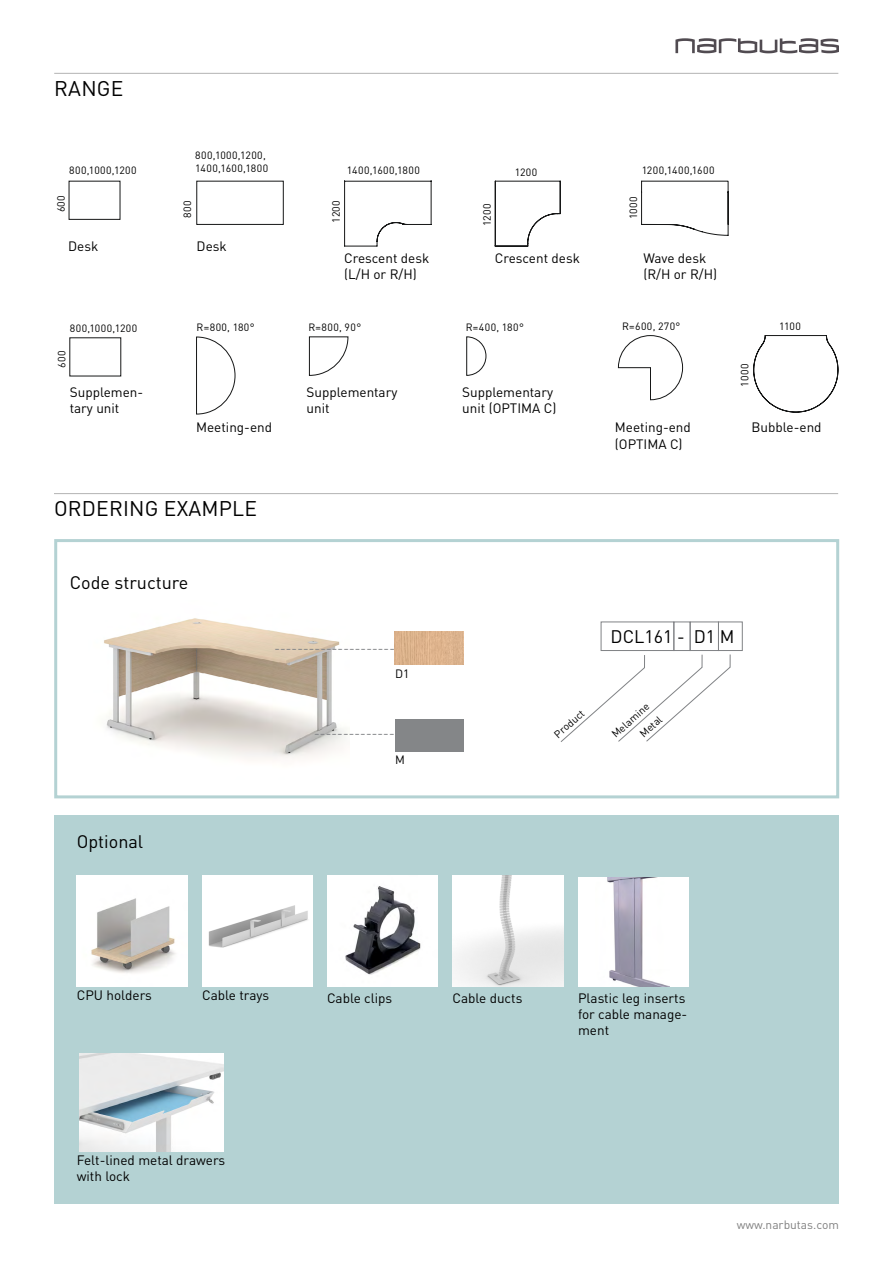
<style>
.page{position:relative;width:893px;height:1263px;background:#fff}
.page>*{position:absolute;margin:0;border:0;box-sizing:border-box;transform-origin:0 0}
.t1{font:21px "DIN Pro";letter-spacing:.01em;color:#000}
.t2{font:18px "DIN Pro";color:#000}
.t3{font:13.5px/16.2px "DIN Pro";color:#000}
.t4{font:12px "DIN Pro";color:#808080}
.t5{font:12px "DIN Pro";color:#000}
.t6{font:10.5px/18.3px "DIN Pro";letter-spacing:.045em;color:#000;text-align:right}
</style>
<div class="page">
<svg style="left:675px;top:38px;width:164px;height:15px"></svg>
<div style="left:54px;top:815px;width:785px;height:389px;background:#b4d2d3"></div>
<div style="left:54px;top:539px;width:785px;height:259px;border:3px solid #b4d2d3"></div>
<img style="left:104px;top:618px;width:243px;height:141px">
<div style="left:690px;top:621px;width:29px;height:30px;border:1px solid #808285"></div>
<div style="left:601px;top:621px;width:73px;height:30px;border:1px solid #808285"></div>
<div style="left:718px;top:621px;width:25px;height:30px;border:1px solid #808285"></div>
<svg style="left:560px;top:654px;width:171px;height:88px"></svg>
<div style="left:673px;top:621px;width:17px;height:30px;border:1px solid #808285"></div>
<div style="left:196px;top:181px;width:88px;height:44px;border:1px solid #161717"></div>
<svg style="left:344px;top:180px;width:88px;height:67px"></svg>
<svg style="left:494px;top:180px;width:67px;height:67px"></svg>
<div style="left:69px;top:181px;width:51px;height:39px;border:1px solid #161717"></div>
<svg style="left:641px;top:180px;width:88px;height:56px"></svg>
<svg style="left:196px;top:336px;width:40px;height:79px"></svg>
<svg style="left:309px;top:336px;width:40px;height:40px"></svg>
<svg style="left:466px;top:336px;width:21px;height:40px"></svg>
<svg style="left:618px;top:335px;width:65px;height:66px"></svg>
<svg style="left:753px;top:335px;width:86px;height:78px"></svg>
<img style="left:327px;top:876px;width:111px;height:110px">
<img style="left:452px;top:876px;width:111px;height:110px">
<img style="left:202px;top:876px;width:111px;height:110px">
<div style="left:395px;top:719px;width:68px;height:32px;background:#848688"></div>
<img style="left:77px;top:876px;width:110px;height:110px">
<div style="left:578px;top:877px;width:111px;height:110px;background:#fff"></div>
<img style="left:607px;top:877px;width:63px;height:110px">
<hr style="left:54px;top:73px;width:784px;height:1px;background:#b3b3b3">
<hr style="left:54px;top:493px;width:784px;height:1px;background:#b3b3b3">
<img style="left:80px;top:1054px;width:143px;height:97px">
<img style="left:395px;top:631px;width:68px;height:34px">
<svg style="left:275px;top:648px;width:72px;height:1px"></svg>
<svg style="left:315px;top:734px;width:32px;height:1px"></svg>
<h1 class="t1" style="left:54px;top:74px;width:71px">RANGE</h1>
<p class="t6" style="left:195px;top:146px;width:72px">800,1000,1200,</p>
<p class="t6" style="left:69px;top:161px;width:69px">800,1000,1200</p>
<p class="t6" style="left:195px;top:158px;width:74px">1400,1600,1800</p>
<p class="t6" style="left:347px;top:161px;width:74px">1400,1600,1800</p>
<p class="t6" style="left:515px;top:162px;width:24px">1200</p>
<p class="t6" style="left:642px;top:161px;width:74px">1200,1400,1600</p>
<p class="t6" style="left:51px;top:212px;width:19px;rotate:-90deg">600</p>
<p class="t6" style="left:178px;top:218px;width:19px;rotate:-90deg">800</p>
<p class="t6" style="left:624px;top:219px;width:24px;rotate:-90deg">1000</p>
<p class="t6" style="left:327px;top:223px;width:24px;rotate:-90deg">1200</p>
<p class="t6" style="left:477px;top:226px;width:24px;rotate:-90deg">1200</p>
<p class="t3" style="left:68px;top:238px;width:32px">Desk</p>
<p class="t3" style="left:197px;top:238px;width:32px">Desk</p>
<p class="t3" style="left:344px;top:249px;width:87px">Crescent desk (L/H or R/H)</p>
<p class="t3" style="left:495px;top:249px;width:87px">Crescent desk</p>
<p class="t3" style="left:643px;top:249px;width:75px">Wave desk (R/H or R/H)</p>
<p class="t6" style="left:70px;top:319px;width:69px">800,1000,1200</p>
<p class="t6" style="left:466px;top:318px;width:60px">R=400, 180°</p>
<p class="t6" style="left:622px;top:317px;width:60px">R=600, 270°</p>
<p class="t6" style="left:779px;top:316px;width:23px">1100</p>
<p class="t6" style="left:197px;top:318px;width:60px">R=800, 180°</p>
<p class="t6" style="left:308px;top:318px;width:54px">R=800, 90°</p>
<p class="t6" style="left:52px;top:368px;width:19px;rotate:-90deg">600</p>
<p class="t3" style="left:70px;top:383px;width:75px">Supplemen&shy;tary unit</p>
<p class="t3" style="left:196px;top:419px;width:77px">Meeting-end</p>
<h1 class="t1" style="left:54px;top:494px;width:205px">ORDERING EXAMPLE</h1>
<h2 class="t2" style="left:70px;top:570px;width:120px">Code structure</h2>
<h2 class="t2" style="left:77px;top:829px;width:68px">Optional</h2>
<p class="t3" style="left:307px;top:383px;width:92px">Supplementary unit</p>
<p class="t3" style="left:462px;top:383px;width:96px">Supplementary unit (OPTIMA C)</p>
<p class="t6" style="left:735px;top:387px;width:24px;rotate:-90deg">1000</p>
<p class="t3" style="left:615px;top:419px;width:77px">Meeting-end (OPTIMA C)</p>
<p class="t3" style="left:752px;top:419px;width:71px">Bubble-end</p>
<p class="t5" style="left:395px;top:665px;width:16px">D1</p>
<h2 class="t2" style="left:610px;top:624px;width:125px">DCL161 - D1 M</h2>
<p class="t5" style="left:395px;top:751px;width:11px">M</p>
<p class="t6" style="left:549px;top:729px;width:38px;rotate:-42deg">Product</p>
<p class="t6" style="left:607px;top:728px;width:49px;rotate:-42deg">Melamine<br>Metal</p>
<p class="t3" style="left:77px;top:986px;width:77px">CPU holders</p>
<p class="t3" style="left:202px;top:986px;width:69px">Cable trays</p>
<p class="t3" style="left:327px;top:989px;width:67px">Cable clips</p>
<p class="t3" style="left:452px;top:989px;width:71px">Cable ducts</p>
<p class="t3" style="left:578px;top:989px;width:111px">Plastic leg inserts for cable manage&shy;ment</p>
<p class="t3" style="left:77px;top:1151px;width:150px">Felt-lined metal drawers with lock</p>
<p class="t4" style="left:737px;top:1216px;width:104px">www.narbutas.com</p>
</div>
